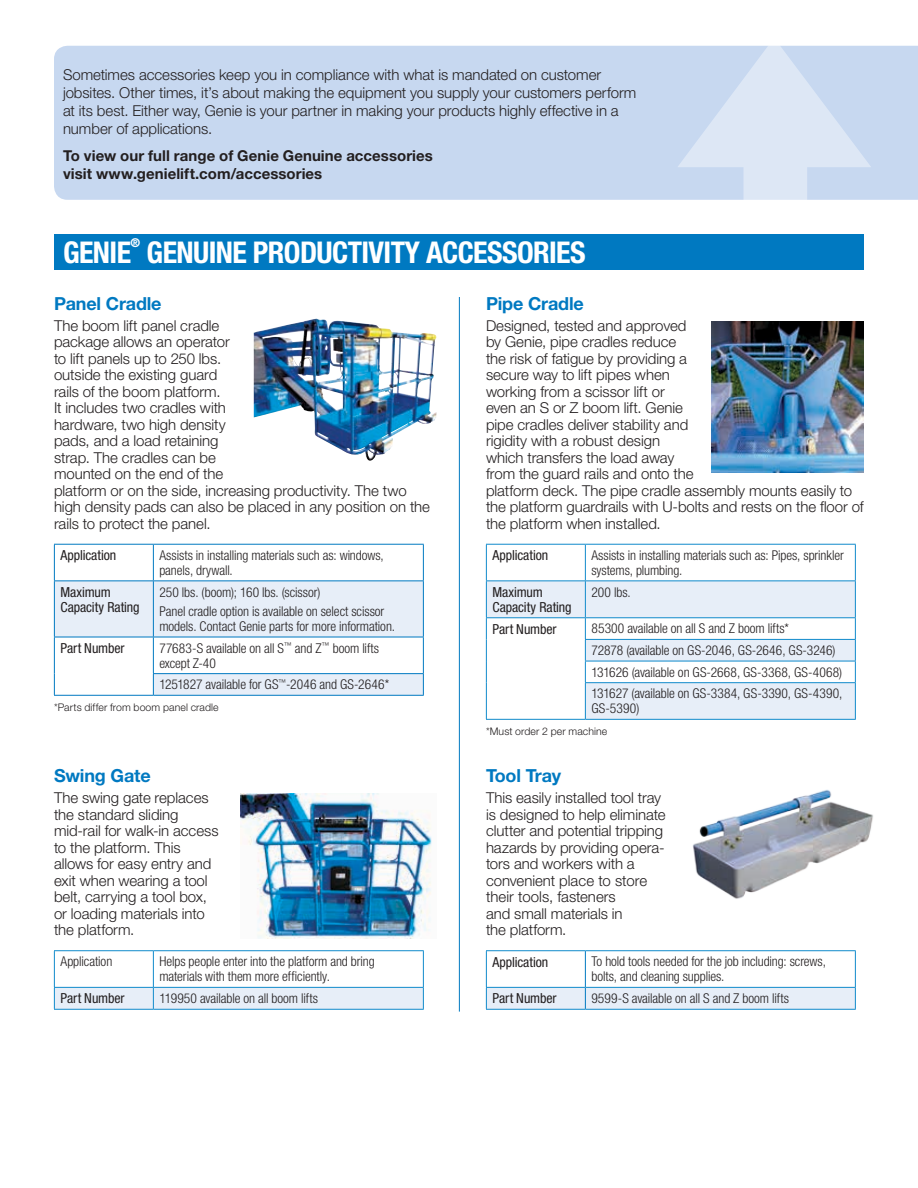
<style>
.page{position:relative;width:918px;height:1188px;background:#fff}
.page>*{position:absolute;margin:0;border:0;box-sizing:border-box;transform-origin:0 0}
.t1{font:700 condensed 30px "Helvetica Neue LT Std";letter-spacing:-.02em;color:#fff}
.t2{font:700 18px "Helvetica Neue LT Std";letter-spacing:-.01em;color:#0079c1}
.t3{font:300 15px/16.5px "Helvetica Neue LT Std";letter-spacing:-.005em;color:#231f20}
.t4{font:700 15px/18px "Helvetica Neue LT Std";letter-spacing:.005em;color:#231f20}
.t5{font:condensed 13.8px/15px "Helvetica Neue LT Std";letter-spacing:-.005em;color:#231f20}
.t6{font:300 condensed 13.5px/15px "Helvetica Neue LT Std";letter-spacing:-.005em;color:#231f20}
.t7{font:700 condensed 12.3px "Helvetica Neue LT Std";color:#fff}
.t8{font:300 10.5px "Helvetica Neue LT Std";letter-spacing:.01em;color:#231f20}
</style>
<div class="page">
<div style="left:54px;top:46px;width:864px;height:154px;background:#c7d8f0"></div>
<svg style="left:677px;top:45px;width:194px;height:155px;background:#d1dff2"></svg>
<hr style="left:54px;top:544px;width:99px;height:1px;background:#0079c1">
<hr style="left:54px;top:545px;width:1px;height:35px;background:#0079c1">
<hr style="left:153px;top:544px;width:271px;height:1px;background:#0079c1">
<hr style="left:153px;top:545px;width:1px;height:35px;background:#0079c1">
<hr style="left:423px;top:545px;width:1px;height:35px;background:#0079c1">
<svg style="left:54px;top:581px;width:370px;height:114px"></svg>
<hr style="left:54px;top:695px;width:99px;height:1px;background:#0079c1">
<hr style="left:153px;top:695px;width:271px;height:1px;background:#0079c1">
<hr style="left:54px;top:580px;width:99px;height:1px;background:#0079c1">
<hr style="left:54px;top:581px;width:1px;height:56px;background:#0079c1">
<hr style="left:153px;top:580px;width:271px;height:1px;background:#0079c1">
<hr style="left:153px;top:581px;width:1px;height:56px;background:#0079c1">
<hr style="left:423px;top:581px;width:1px;height:56px;background:#0079c1">
<hr style="left:54px;top:637px;width:99px;height:1px;background:#0079c1">
<hr style="left:153px;top:637px;width:271px;height:1px;background:#0079c1">
<hr style="left:585px;top:951px;width:1px;height:36px;background:#0079c1">
<hr style="left:486px;top:950px;width:99px;height:1px;background:#108acb">
<hr style="left:486px;top:951px;width:1px;height:36px;background:#108acb">
<hr style="left:585px;top:950px;width:271px;height:1px;background:#108acb">
<hr style="left:855px;top:951px;width:1px;height:36px;background:#108acb">
<svg style="left:486px;top:987px;width:370px;height:22px;background:#dbe8f5"></svg>
<hr style="left:486px;top:1009px;width:99px;height:1px;background:#108acb">
<hr style="left:585px;top:1009px;width:271px;height:1px;background:#108acb">
<div style="left:54px;top:234px;width:810px;height:36px;background:#0079c1"></div>
<img style="left:254px;top:319px;width:183px;height:142px">
<hr style="left:54px;top:950px;width:99px;height:1px;background:#108acb">
<hr style="left:54px;top:951px;width:1px;height:36px;background:#108acb">
<hr style="left:153px;top:950px;width:271px;height:1px;background:#108acb">
<hr style="left:153px;top:951px;width:1px;height:36px;background:#108acb">
<hr style="left:423px;top:951px;width:1px;height:36px;background:#108acb">
<svg style="left:54px;top:987px;width:370px;height:22px;background:#dbe8f5"></svg>
<hr style="left:54px;top:1009px;width:99px;height:1px;background:#108acb">
<hr style="left:153px;top:1009px;width:271px;height:1px;background:#108acb">
<img style="left:240px;top:793px;width:192px;height:146px">
<svg style="left:487px;top:581px;width:368px;height:138px;fill:#e7eef8"></svg>
<hr style="left:486px;top:544px;width:99px;height:1px;background:#108acb">
<hr style="left:486px;top:545px;width:1px;height:35px;background:#108acb">
<hr style="left:585px;top:544px;width:271px;height:1px;background:#108acb">
<hr style="left:585px;top:545px;width:1px;height:35px;background:#108acb">
<hr style="left:855px;top:545px;width:1px;height:35px;background:#108acb">
<hr style="left:486px;top:580px;width:99px;height:1px;background:#108acb">
<hr style="left:486px;top:581px;width:1px;height:36px;background:#108acb">
<hr style="left:585px;top:580px;width:271px;height:1px;background:#108acb">
<hr style="left:585px;top:581px;width:1px;height:36px;background:#108acb">
<hr style="left:855px;top:581px;width:1px;height:36px;background:#108acb">
<hr style="left:486px;top:617px;width:99px;height:1px;background:#108acb">
<hr style="left:585px;top:617px;width:271px;height:1px;background:#108acb">
<hr style="left:585px;top:639px;width:271px;height:1px;background:#108acb">
<svg style="left:486px;top:618px;width:1px;height:65px"></svg>
<hr style="left:585px;top:661px;width:271px;height:1px;background:#108acb">
<svg style="left:585px;top:618px;width:1px;height:64px"></svg>
<svg style="left:855px;top:618px;width:1px;height:64px"></svg>
<hr style="left:486px;top:683px;width:1px;height:36px;background:#108acb">
<hr style="left:585px;top:682px;width:271px;height:1px;background:#108acb">
<hr style="left:585px;top:683px;width:1px;height:36px;background:#108acb">
<hr style="left:855px;top:683px;width:1px;height:36px;background:#108acb">
<hr style="left:486px;top:719px;width:99px;height:1px;background:#108acb">
<hr style="left:585px;top:719px;width:271px;height:1px;background:#108acb">
<img style="left:711px;top:321px;width:153px;height:152px">
<img style="left:693px;top:789px;width:180px;height:110px">
<hr style="left:459px;top:297px;width:1px;height:715px;background:#0079c1">
<p class="t3" style="left:63px;top:65px;width:575px;line-height:18px">Sometimes accessories keep you in compliance with what is mandated on customer jobsites. Other times, it’s about making the equipment you supply your customers perform at its best. Either way, Genie is your partner in making your products highly effective in a number of applications.</p>
<p class="t4" style="left:63px;top:146px;width:371px">To view our full range of Genie Genuine accessories visit www.genielift.com/accessories</p>
<h1 class="t1" style="left:63px;top:234px;width:70px">GENIE</h1>
<p class="t7" style="left:130px;top:235px;width:11px">®</p>
<h1 class="t1" style="left:147px;top:234px;width:441px">GENUINE PRODUCTIVITY ACCESSORIES</h1>
<p class="t2" style="left:54px;top:292px;width:109px">Panel Cradle</p>
<p class="t3" style="left:54px;top:317px;width:378px">The boom lift panel cradle<br>package allows an operator<br>to lift panels up to 250 lbs.<br>outside the existing guard<br>rails of the boom platform.<br>It includes two cradles with<br>hardware, two high density<br>pads, and a load retaining<br>strap. The cradles can be<br>mounted on the end of the<br>platform or on the side, increasing productivity. The two high density pads can also be placed in any position on the rails to protect the panel.</p>
<p class="t5" style="left:60px;top:548px;width:57px">Application</p>
<p class="t6" style="left:159px;top:547px;width:226px">Assists in installing materials such as: windows, panels, drywall.</p>
<p class="t5" style="left:60px;top:584px;width:81px">Maximum<br>Capacity Rating</p>
<p class="t6" style="left:159px;top:582px;width:226px;line-height:19.5px">250 lbs. (boom); 160 lbs. (scissor)<br>Panel cradle option is available on select scissor</p>
<p class="t6" style="left:159px;top:619px;width:237px">models. Contact Genie parts for more information.</p>
<p class="t5" style="left:60px;top:640px;width:66px">Part Number</p>
<p class="t6" style="left:159px;top:640px;width:221px">77683-S available on all S<sup>™</sup> and Z<sup>™</sup> boom lifts except Z-40</p>
<p class="t6" style="left:159px;top:677px;width:231px">1251827 available for GS<sup>™</sup>-2046 and GS-2646*</p>
<p class="t8" style="left:54px;top:701px;width:166px">*Parts differ from boom panel cradle</p>
<p class="t2" style="left:54px;top:765px;width:98px">Swing Gate</p>
<p class="t3" style="left:54px;top:789px;width:166px">The swing gate replaces the standard sliding mid-rail for walk-in access to the platform. This allows for easy entry and exit when wearing a tool belt, carrying a tool box, or loading materials into the platform.</p>
<p class="t6" style="left:60px;top:954px;width:53px">Application</p>
<p class="t6" style="left:159px;top:954px;width:217px">Helps people enter into the platform and bring materials with them more efficiently.</p>
<p class="t5" style="left:60px;top:991px;width:66px">Part Number</p>
<p class="t6" style="left:159px;top:991px;width:160px">119950 available on all boom lifts</p>
<p class="t2" style="left:486px;top:292px;width:99px">Pipe Cradle</p>
<p class="t3" style="left:486px;top:317px;width:379px">Designed, tested and approved<br>by Genie, pipe cradles reduce<br>the risk of fatigue by providing a<br>secure way to lift pipes when<br>working from a scissor lift or<br>even an S or Z boom lift. Genie<br>pipe cradles deliver stability and<br>rigidity with a robust design<br>which transfers the load away<br>from the guard rails and onto the<br>platform deck. The pipe cradle assembly mounts easily to the platform guardrails with U-bolts and rests on the floor of the platform when installed.</p>
<p class="t5" style="left:492px;top:548px;width:57px">Application</p>
<p class="t6" style="left:591px;top:547px;width:254px">Assists in installing materials such as: Pipes, sprinkler systems, plumbing.</p>
<p class="t5" style="left:492px;top:584px;width:81px">Maximum<br>Capacity Rating</p>
<p class="t6" style="left:591px;top:584px;width:41px">200 lbs.</p>
<p class="t5" style="left:492px;top:621px;width:66px">Part Number</p>
<p class="t6" style="left:591px;top:618px;width:252px;line-height:21.6px">85300 available on all S and Z boom lifts*<br>72878 (available on GS-2046, GS-2646, GS-3246)<br>131626 (available on GS-2668, GS-3368, GS-4068)<br>131627 (available on GS-3384, GS-3390, GS-4390,</p>
<p class="t6" style="left:591px;top:701px;width:49px">GS-5390)</p>
<p class="t8" style="left:486px;top:725px;width:123px">*Must order 2 per machine</p>
<p class="t2" style="left:486px;top:765px;width:77px">Tool Tray</p>
<p class="t3" style="left:486px;top:789px;width:181px">This easily installed tool tray is designed to help eliminate clutter and potential tripping hazards by providing opera&shy;tors and workers with a convenient place to store their tools, fasteners<br>and small materials in<br>the platform.</p>
<p class="t5" style="left:492px;top:954px;width:57px">Application</p>
<p class="t6" style="left:591px;top:954px;width:236px">To hold tools needed for the job including: screws, bolts, and cleaning supplies.</p>
<p class="t5" style="left:492px;top:991px;width:66px">Part Number</p>
<p class="t6" style="left:591px;top:991px;width:199px">9599-S available on all S and Z boom lifts</p>
</div>
